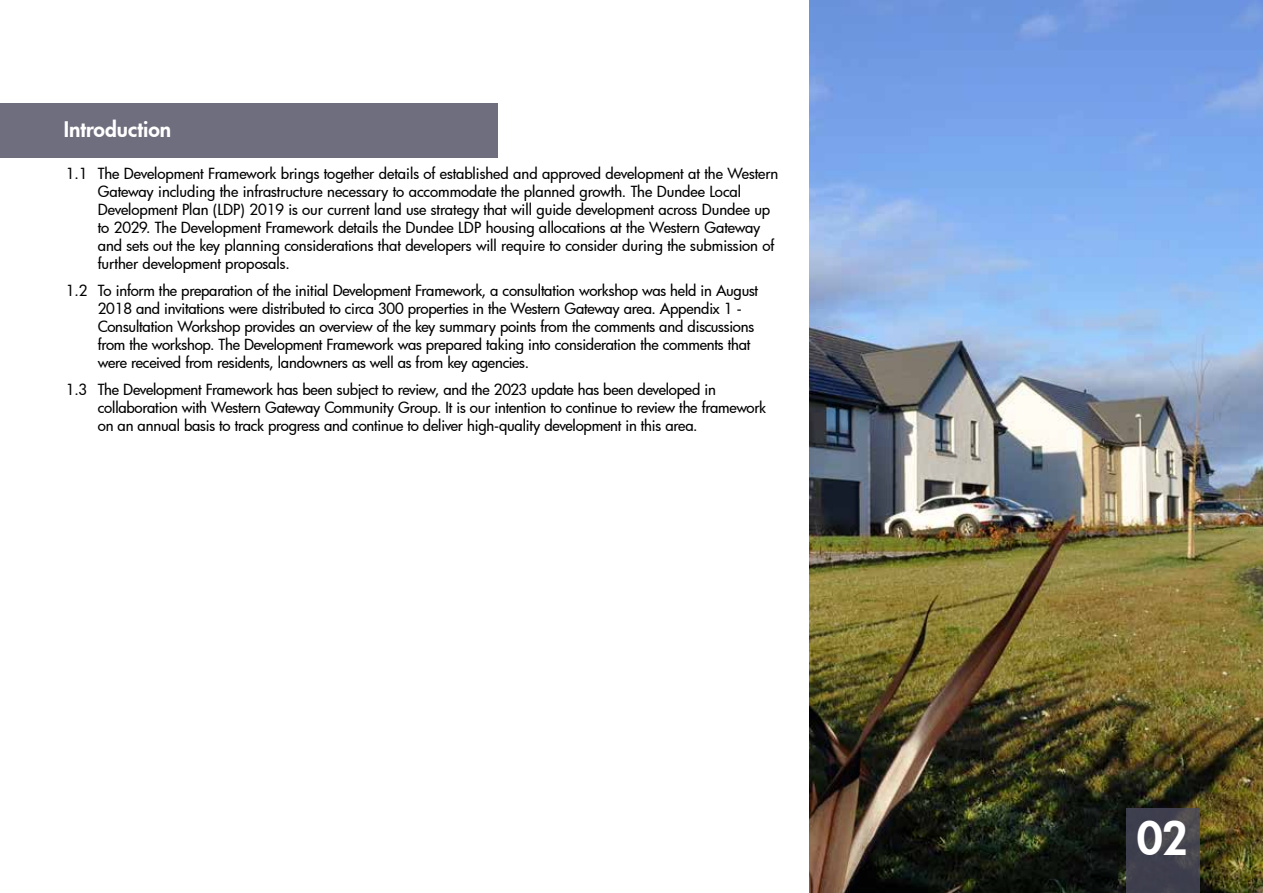
<style>
.page{position:relative;width:1263px;height:893px;background:#fff}
.page>*{position:absolute;margin:0;border:0;box-sizing:border-box;transform-origin:0 0}
.t1{font:800 45px "Futura";color:#fff}
.t2{font:800 21px "Futura";color:#fff}
.t3{font:500 15px/18px "Futura";letter-spacing:-.01em;color:#000}
</style>
<div class="page">
<img style="left:809px;top:0;width:454px;height:893px">
<div style="left:0;top:103px;width:498px;height:54px;background:#6e6e7e"></div>
<svg style="left:1126px;top:808px;width:73px;height:85px;background:#42424e"></svg>
<p class="t2" style="left:64px;top:115px;width:109px">Introduction</p>
<p class="t3" style="left:98px;top:165px;width:682px;text-indent:-32px">1.1 The Development Framework brings together details of established and approved development at the Western Gateway including the infrastructure necessary to accommodate the planned growth. The Dundee Local Development Plan (LDP) 2019 is our current land use strategy that will guide development across Dundee up to 2029. The Development Framework details the Dundee LDP housing allocations at the Western Gateway and sets out the key planning considerations that developers will require to consider during the submission of further development proposals.</p>
<p class="t3" style="left:98px;top:282px;width:662px;text-indent:-32px">1.2 To inform the preparation of the initial Development Framework, a consultation workshop was held in August 2018 and invitations were distributed to circa 300 properties in the Western Gateway area. Appendix 1 - Consultation Workshop provides an overview of the key summary points from the comments and discussions from the workshop. The Development Framework was prepared taking into consideration the comments that were received from residents, landowners as well as from key agencies.</p>
<p class="t3" style="left:98px;top:381px;width:670px;text-indent:-32px">1.3 The Development Framework has been subject to review, and the 2023 update has been developed in collaboration with Western Gateway Community Group. It is our intention to continue to review the framework on an annual basis to track progress and continue to deliver high-quality development in this area.</p>
<p class="t1" style="left:1137px;top:808px;width:53px">02</p>
</div>
